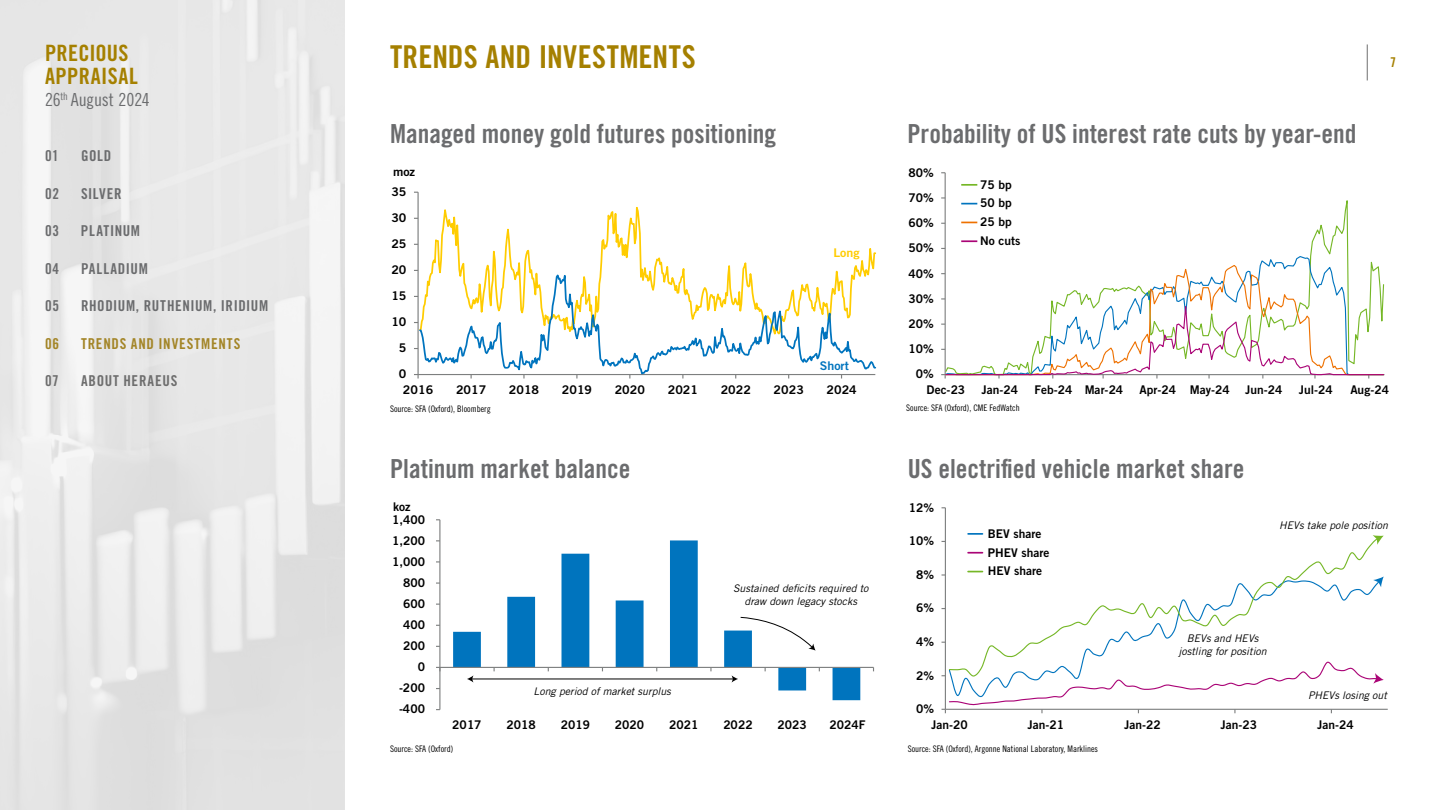
<style>
.page{position:relative;width:1440px;height:810px;background:#fff}
.page>*{position:absolute;margin:0;border:0;box-sizing:border-box;transform-origin:0 0}
.t1{font:31.5px "Trade Gothic LT Std Bd Cn 20";letter-spacing:.01em;color:#a58000}
.t2{font:26.25px "Trade Gothic LT Std Bd Cn 20";color:#6b6c6e}
.t3{font:22.5px/22.5px "Trade Gothic LT Std Bd Cn 20";letter-spacing:.015em;color:#a58000}
.t4{font:18px "Trade Gothic LT Std Cn 18";letter-spacing:-.01em;color:#6b6c6e}
.t5{font:15px "Trade Gothic LT Std Bd Cn 20";letter-spacing:.04em;color:#6b6c6e}
.t6{font:15px "Trade Gothic LT Std Bd Cn 20";letter-spacing:.055em;color:#a38527}
.t7{font:15px "Trade Gothic LT Std Bd Cn 20";letter-spacing:.05em;color:#6e6e6e}
.t8{font:13.5px "Trade Gothic LT Std Bd Cn 20";color:#a58000}
.t9{font:12px/18.8px "Trade Gothic LT Std Bd 2";color:#000}
.t10{font:12px "Trade Gothic LT Std Bd 2";color:#0074be}
.t11{font:12px "Trade Gothic LT Std Bd 2";color:#fc0}
.t12{font:italic 10.5px/12.6px "Trade Gothic LT Std";color:#000;text-align:center}
.t13{font:9px "Trade Gothic LT Std Cn 18";color:#000}
</style>
<div class="page">
<hr style="left:1367px;top:44px;width:1px;height:36px;background:#6e6e6e">
<div style="left:0;top:0;width:345px;height:810px;background:linear-gradient(to right,#e8e8e8,#e7e7e7)"></div>
<svg style="left:414px;top:374px;width:5px;height:5px"></svg>
<svg style="left:418px;top:192px;width:459px;height:70px"></svg>
<svg style="left:418px;top:262px;width:459px;height:114px"></svg>
<hr style="left:945px;top:173px;width:1px;height:202px;background:#7d7f7f">
<svg style="left:944px;top:188px;width:405px;height:104px"></svg>
<svg style="left:945px;top:255px;width:428px;height:9px"></svg>
<svg style="left:945px;top:264px;width:440px;height:28px"></svg>
<svg style="left:941px;top:292px;width:444px;height:87px"></svg>
<svg style="left:962px;top:184px;width:14px;height:2px"></svg>
<svg style="left:962px;top:203px;width:14px;height:1px"></svg>
<svg style="left:962px;top:222px;width:14px;height:1px"></svg>
<svg style="left:962px;top:240px;width:14px;height:2px"></svg>
<svg style="left:453px;top:540px;width:407px;height:160px"></svg>
<hr style="left:439px;top:520px;width:1px;height:190px;background:#7d7f7f">
<hr style="left:440px;top:667px;width:434px;height:1px;background:#7d7f7f">
<hr style="left:472px;top:679px;width:262px;height:1px;background:#000">
<svg style="left:467px;top:675px;width:6px;height:8px"></svg>
<svg style="left:732px;top:675px;width:6px;height:8px"></svg>
<svg style="left:740px;top:617px;width:76px;height:34px"></svg>
<hr style="left:945px;top:508px;width:1px;height:201px;background:#7d7f7f">
<hr style="left:945px;top:709px;width:443px;height:1px;background:#7d7f7f">
<svg style="left:1379px;top:577px;width:5px;height:10px"></svg>
<svg style="left:942px;top:660px;width:442px;height:53px"></svg>
<svg style="left:948px;top:541px;width:431px;height:136px"></svg>
<svg style="left:1373px;top:535px;width:11px;height:10px"></svg>
<svg style="left:968px;top:533px;width:14px;height:2px"></svg>
<svg style="left:968px;top:552px;width:14px;height:2px"></svg>
<svg style="left:968px;top:571px;width:14px;height:1px"></svg>
<h3 class="t3" style="left:45px;top:42px;width:94px">PRECIOUS<br>APPRAISAL</h3>
<h3 class="t4" style="left:45px;top:89px;width:106px">26<sup>th</sup> August 2024</h3>
<p class="t5" style="left:45px;top:147px;width:15px">01</p>
<p class="t5" style="left:81px;top:147px;width:32px">GOLD</p>
<p class="t5" style="left:45px;top:184px;width:16px">02</p>
<p class="t5" style="left:81px;top:184px;width:42px">SILVER</p>
<p class="t5" style="left:45px;top:222px;width:16px">03</p>
<p class="t5" style="left:81px;top:222px;width:61px">PLATINUM</p>
<p class="t5" style="left:45px;top:259px;width:16px">04</p>
<p class="t5" style="left:81px;top:259px;width:68px">PALLADIUM</p>
<p class="t5" style="left:45px;top:297px;width:16px">05</p>
<p class="t5" style="left:81px;top:297px;width:189px">RHODIUM, RUTHENIUM, IRIDIUM</p>
<p class="t6" style="left:45px;top:334px;width:16px">06</p>
<p class="t6" style="left:81px;top:334px;width:161px">TRENDS AND INVESTMENTS</p>
<p class="t7" style="left:45px;top:372px;width:15px">07</p>
<p class="t7" style="left:81px;top:372px;width:98px">ABOUT HERAEUS</p>
<h1 class="t1" style="left:390px;top:37px;width:307px">TRENDS AND INVESTMENTS</h1>
<p class="t8" style="left:1390px;top:54px;width:7px">7</p>
<h2 class="t2" style="left:390px;top:118px;width:388px">Managed money gold futures positioning</h2>
<h2 class="t2" style="left:908px;top:118px;width:450px">Probability of US interest rate cuts by year-end</h2>
<p class="t9" style="left:393px;top:162px;width:23px">moz</p>
<p class="t9" style="left:909px;top:163px;width:27px">80%</p>
<p class="t9" style="left:391px;top:182px;width:17px">35</p>
<p class="t9" style="left:391px;top:208px;width:17px">30</p>
<p class="t9" style="left:391px;top:234px;width:17px">25</p>
<p class="t11" style="left:833px;top:246px;width:28px">Long</p>
<p class="t9" style="left:909px;top:188px;width:27px">70%</p>
<p class="t9" style="left:909px;top:213px;width:27px">60%</p>
<p class="t9" style="left:909px;top:238px;width:27px">50%</p>
<p class="t9" style="left:980px;top:175px;width:42px">75 bp<br>50 bp<br>25 bp<br>No cuts</p>
<p class="t9" style="left:391px;top:260px;width:17px">20</p>
<p class="t9" style="left:909px;top:264px;width:27px">40%</p>
<p class="t9" style="left:391px;top:286px;width:17px">15</p>
<p class="t9" style="left:909px;top:289px;width:27px">30%</p>
<p class="t9" style="left:391px;top:312px;width:17px">10</p>
<p class="t9" style="left:909px;top:314px;width:27px">20%</p>
<p class="t9" style="left:399px;top:338px;width:9px">5</p>
<p class="t9" style="left:909px;top:339px;width:27px">10%</p>
<p class="t9" style="left:399px;top:365px;width:9px">0</p>
<p class="t10" style="left:820px;top:358px;width:30px">Short</p>
<p class="t9" style="left:916px;top:365px;width:19px">0%</p>
<p class="t9" style="left:403px;top:380px;width:32px">2016</p>
<p class="t9" style="left:456px;top:380px;width:32px">2017</p>
<p class="t9" style="left:509px;top:380px;width:32px">2018</p>
<p class="t9" style="left:562px;top:380px;width:32px">2019</p>
<p class="t9" style="left:615px;top:380px;width:32px">2020</p>
<p class="t9" style="left:668px;top:380px;width:32px">2021</p>
<p class="t9" style="left:721px;top:380px;width:32px">2022</p>
<p class="t9" style="left:774px;top:380px;width:32px">2023</p>
<p class="t9" style="left:827px;top:380px;width:32px">2024</p>
<p class="t9" style="left:927px;top:380px;width:40px">Dec-23</p>
<p class="t9" style="left:981px;top:380px;width:38px">Jan-24</p>
<p class="t9" style="left:1035px;top:380px;width:90px">Feb-24 Mar-24</p>
<p class="t9" style="left:1140px;top:380px;width:92px">Apr-24 May-24</p>
<p class="t9" style="left:1245px;top:380px;width:39px">Jun-24</p>
<p class="t9" style="left:1299px;top:380px;width:35px">Jul-24</p>
<p class="t9" style="left:1350px;top:380px;width:40px">Aug-24</p>
<p class="t13" style="left:390px;top:403px;width:102px">Source: SFA (Oxford), Bloomberg</p>
<p class="t13" style="left:906px;top:403px;width:115px">Source: SFA (Oxford), CME FedWatch</p>
<h2 class="t2" style="left:390px;top:452px;width:242px">Platinum market balance</h2>
<h2 class="t2" style="left:908px;top:452px;width:338px">US electrified vehicle market share</h2>
<p class="t9" style="left:393px;top:497px;width:19px">koz</p>
<p class="t9" style="left:909px;top:498px;width:27px">12%</p>
<p class="t9" style="left:392px;top:510px;width:35px">1,400</p>
<p class="t9" style="left:392px;top:531px;width:35px">1,200</p>
<p class="t9" style="left:392px;top:552px;width:35px">1,000</p>
<p class="t9" style="left:403px;top:573px;width:24px">800</p>
<p class="t9" style="left:403px;top:594px;width:24px">600</p>
<p class="t12" style="left:733px;top:582px;width:137px">Sustained deficits required to draw down legacy stocks</p>
<p class="t9" style="left:909px;top:531px;width:27px">10%</p>
<p class="t9" style="left:916px;top:565px;width:19px">8%</p>
<p class="t9" style="left:916px;top:599px;width:19px">6%</p>
<p class="t9" style="left:988px;top:524px;width:55px">BEV share</p>
<p class="t9" style="left:988px;top:543px;width:63px">PHEV share<br>HEV share</p>
<p class="t12" style="left:1279px;top:519px;width:110px">HEVs take pole position</p>
<p class="t9" style="left:403px;top:615px;width:24px">400</p>
<p class="t9" style="left:403px;top:636px;width:24px">200</p>
<p class="t9" style="left:916px;top:632px;width:19px">4%</p>
<p class="t12" style="left:1179px;top:632px;width:90px">BEVs and HEVs jostling for position</p>
<p class="t9" style="left:418px;top:657px;width:9px">0</p>
<p class="t9" style="left:916px;top:666px;width:19px">2%</p>
<p class="t9" style="left:399px;top:678px;width:27px">-200</p>
<p class="t12" style="left:534px;top:685px;width:139px">Long period of market surplus</p>
<p class="t12" style="left:1308px;top:689px;width:80px">PHEVs losing out</p>
<p class="t9" style="left:399px;top:700px;width:27px">-400</p>
<p class="t9" style="left:916px;top:699px;width:19px">0%</p>
<p class="t9" style="left:452px;top:715px;width:31px">2017</p>
<p class="t9" style="left:507px;top:715px;width:31px">2018</p>
<p class="t9" style="left:561px;top:715px;width:31px">2019</p>
<p class="t9" style="left:615px;top:715px;width:31px">2020</p>
<p class="t9" style="left:669px;top:715px;width:31px">2021</p>
<p class="t9" style="left:723px;top:715px;width:31px">2022</p>
<p class="t9" style="left:778px;top:715px;width:31px">2023</p>
<p class="t9" style="left:830px;top:715px;width:38px">2024F</p>
<p class="t9" style="left:931px;top:715px;width:38px">Jan-20</p>
<p class="t9" style="left:1028px;top:715px;width:38px">Jan-21</p>
<p class="t9" style="left:1124px;top:715px;width:38px">Jan-22</p>
<p class="t9" style="left:1221px;top:715px;width:38px">Jan-23</p>
<p class="t9" style="left:1317px;top:715px;width:38px">Jan-24</p>
<p class="t13" style="left:390px;top:743px;width:65px">Source: SFA (Oxford)</p>
<p class="t13" style="left:908px;top:743px;width:192px">Source: SFA (Oxford), Argonne National Laboratory, Marklines</p>
</div>
